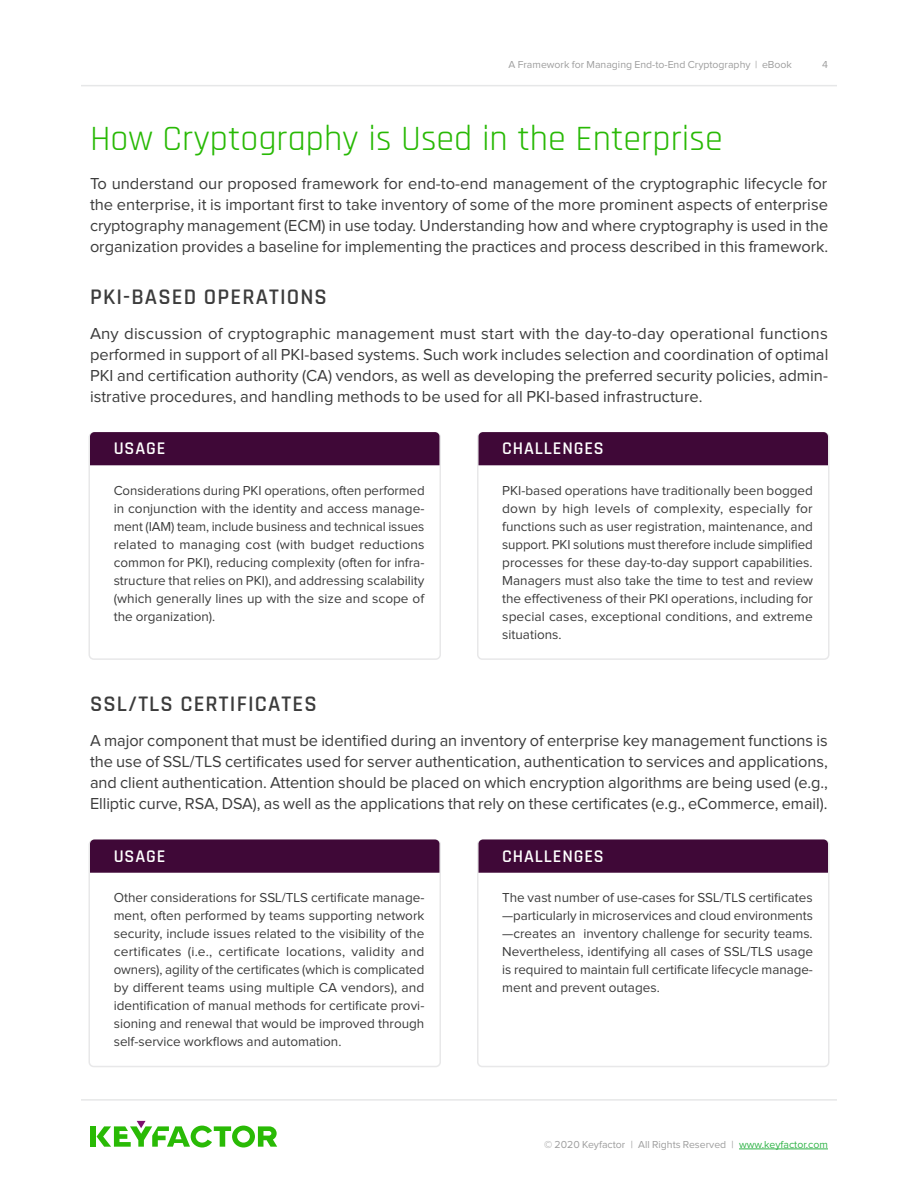
<style>
.page{position:relative;width:918px;height:1188px;background:#fff}
.page>*{position:absolute;margin:0;border:0;box-sizing:border-box;transform-origin:0 0}
.t1{font:36px "Rajdhani";color:#28b905}
.S3{font:600 22.5px "Rajdhani";letter-spacing:.05em;color:#3c3c3c}
.S4{font:600 18px "Rajdhani";letter-spacing:.05em;color:#fff}
.Body_Lg{font:16.5px/21px "Proxima Nova";color:#3c3c3c;text-align:justify}
.Body{font:13.5px/18px "Proxima Nova";color:#3c3c3c;text-align:justify}
.t2{font:10.5px "Proxima Nova";color:#9e9e9e}
.s1{color:#32b44a}
</style>
<div class="page">
<hr style="left:739px;top:1149px;width:89px;height:1px;background:#32b44a">
<div style="left:90px;top:1126px;width:6px;height:21px;background:#29ba05"></div>
<svg style="left:97px;top:1121px;width:180px;height:27px"></svg>
<hr style="left:81px;top:85px;width:756px;height:1px;background:#e6e7e8">
<hr style="left:81px;top:1099px;width:756px;height:2px;background:#e6e7e8">
<div style="left:477px;top:432px;width:353px;height:228px;border:2px solid #e8e8e9;border-radius:4px"></div>
<div style="left:477px;top:840px;width:353px;height:227px;border:2px solid #e8e8e9;border-radius:4px"></div>
<div style="left:479px;top:432px;width:349px;height:33px;background:#3f0837"></div>
<div style="left:479px;top:840px;width:349px;height:33px;background:#3f0837"></div>
<div style="left:88px;top:432px;width:353px;height:228px;border:2px solid #e8e8e9;border-radius:4px"></div>
<div style="left:88px;top:840px;width:353px;height:227px;border:2px solid #e8e8e9;border-radius:4px"></div>
<div style="left:90px;top:432px;width:349px;height:33px;background:#3f0837"></div>
<div style="left:90px;top:840px;width:349px;height:33px;background:#3f0837"></div>
<p class="t2" style="left:509px;top:60px;width:285px">A Framework for Managing End-to-End Cryptography | eBook</p>
<p class="t2" style="left:822px;top:60px;width:7px">4</p>
<h2 class="t1" style="left:90px;top:119px;width:634px">How Cryptography is Used in the Enterprise</h2>
<p class="Body_Lg" style="left:90px;top:174px;width:740px">To understand our proposed framework for end-to-end management of the cryptographic lifecycle for the enterprise, it is important first to take inventory of some of the more prominent aspects of enterprise cryptography management (ECM) in use today. Understanding how and where cryptography is used in the organization provides a baseline for implementing the practices and process described in this framework.</p>
<p class="S3" style="left:90px;top:283px;width:238px">PKI-BASED OPERATIONS</p>
<p class="Body_Lg" style="left:90px;top:323px;width:740px">Any discussion of cryptographic management must start with the day-to-day operational functions performed in support of all PKI-based systems. Such work includes selection and coordination of optimal PKI and certification authority (CA) vendors, as well as developing the preferred security policies, admin&shy;istrative procedures, and handling methods to be used for all PKI-based infrastructure.</p>
<p class="S4" style="left:114px;top:438px;width:53px">USAGE</p>
<p class="Body" style="left:114px;top:482px;width:312px">Considerations during PKI operations, often performed in conjunction with the identity and access manage&shy;ment (IAM) team, include business and technical issues related to managing cost (with budget reductions common for PKI), reducing complexity (often for infra&shy;structure that relies on PKI), and addressing scalability (which generally lines up with the size and scope of the organization).</p>
<p class="S4" style="left:502px;top:438px;width:103px">CHALLENGES</p>
<p class="Body" style="left:502px;top:482px;width:312px">PKI-based operations have traditionally been bogged down by high levels of complexity, especially for functions such as user registration, maintenance, and support. PKI solutions must therefore include simplified processes for these day-to-day support capabilities.<br>Managers must also take the time to test and review the effectiveness of their PKI operations, including for special cases, exceptional conditions, and extreme situations.</p>
<p class="S3" style="left:90px;top:691px;width:228px">SSL/TLS CERTIFICATES</p>
<p class="Body_Lg" style="left:90px;top:731px;width:740px">A major component that must be identified during an inventory of enterprise key management functions is the use of SSL/TLS certificates used for server authentication, authentication to services and applications, and client authentication. Attention should be placed on which encryption algorithms are being used (e.g., Elliptic curve, RSA, DSA), as well as the applications that rely on these certificates (e.g., eCommerce, email).</p>
<p class="S4" style="left:114px;top:845px;width:53px">USAGE</p>
<p class="Body" style="left:114px;top:889px;width:312px">Other considerations for SSL/TLS certificate manage&shy;ment, often performed by teams supporting network security, include issues related to the visibility of the certificates (i.e., certificate locations, validity and owners), agility of the certificates (which is complicated by different teams using multiple CA vendors), and identification of manual methods for certificate provi&shy;sioning and renewal that would be improved through self-service workflows and automation.</p>
<p class="S4" style="left:502px;top:845px;width:103px">CHALLENGES</p>
<p class="Body" style="left:502px;top:889px;width:312px">The vast number of use-cases for SSL/TLS certificates —particularly in microservices and cloud environments —creates an inventory challenge for security teams.<br>Nevertheless, identifying all cases of SSL/TLS usage is required to maintain full certificate lifecycle manage&shy;ment and prevent outages.</p>
<p class="t2" style="left:544px;top:1139px;width:285px">© 2020 Keyfactor | All Rights Reserved | <span class="s1">www.keyfactor.com</span></p>
</div>
